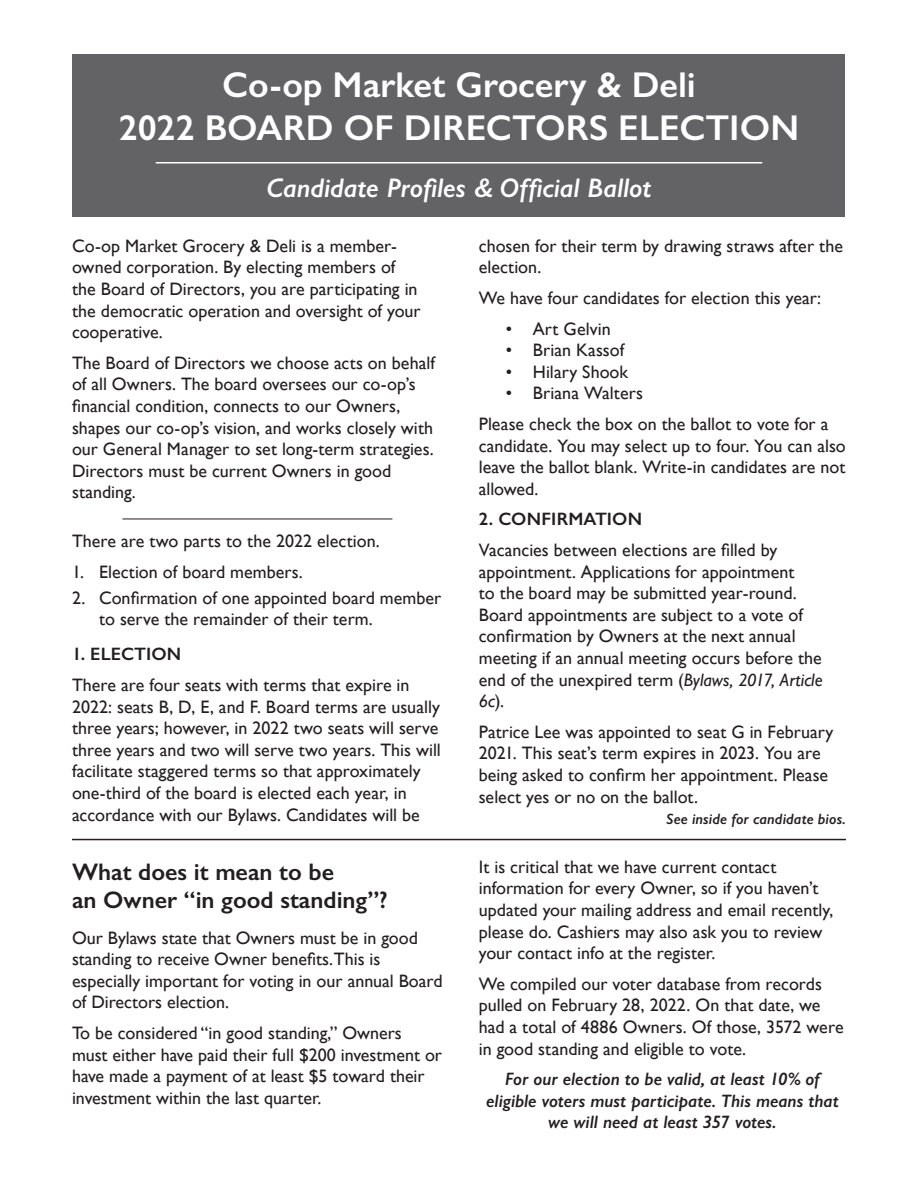
<style>
.page{position:relative;width:918px;height:1188px;background:#fff}
.page>*{position:absolute;margin:0;border:0;box-sizing:border-box;transform-origin:0 0}
.t1{font:600 36px/43.2px "Gill Sans";color:#fff;text-align:center}
.t2{font:italic 600 27px "Gill Sans";letter-spacing:-.005em;color:#fff}
.t3{font:600 24px/28.8px "Gill Sans";color:#231f20}
.t4{font:18px/21.6px "Gill Sans";color:#231f20}
.t5{font:italic 600 18px/21.6px "Gill Sans";color:#231f20;text-align:center}
.t6{font:600 18px "Gill Sans";letter-spacing:.005em;color:#231f20}
.t7{font:italic 600 15px "Gill Sans";letter-spacing:.005em;color:#231f20}
.s1{font-style:italic}
</style>
<div class="page">
<hr style="left:122px;top:519px;width:270px;height:1px;background:#231f20">
<div style="left:72px;top:54px;width:772px;height:162px;background:#636366"></div>
<hr style="left:156px;top:162px;width:606px;height:2px;background:#fff">
<hr style="left:72px;top:839px;width:774px;height:1px;background:#231f20">
<h1 class="t1" style="left:119px;top:63px;width:682px">Co-op Market Grocery &amp; Deli<br>2022 BOARD OF DIRECTORS ELECTION</h1>
<h2 class="t2" style="left:267px;top:171px;width:386px">Candidate Profiles &amp; Official Ballot</h2>
<p class="t4" style="left:479px;top:235px;width:366px">chosen for their term by drawing straws after the election.</p>
<p class="t4" style="left:479px;top:287px;width:344px">We have four candidates for election this year:</p>
<p class="t4" style="left:506px;top:318px;width:106px">• Art Gelvin</p>
<p class="t4" style="left:506px;top:339px;width:120px">• Brian Kassof</p>
<p class="t4" style="left:506px;top:361px;width:124px">• Hilary Shook</p>
<p class="t4" style="left:479px;top:378px;width:351px;line-height:30.6px;text-indent:27px">• Briana Walters<br>Please check the box on the ballot to vote for a</p>
<p class="t4" style="left:479px;top:435px;width:369px;text-align:justify">candidate. You may select up to four. You can also leave the ballot blank. Write-in candidates are not allowed.</p>
<p class="t6" style="left:479px;top:508px;width:165px">2. CONFIRMATION</p>
<p class="t4" style="left:479px;top:539px;width:345px">Vacancies between elections are filled by appointment. Applications for appointment<br>to the board may be submitted year-round.<br>Board appointments are subject to a vote of confirmation by Owners at the next annual meeting if an annual meeting occurs before the end of the unexpired term (<span class="s1">Bylaws, 2017, Article 6c</span>).</p>
<p class="t4" style="left:479px;top:721px;width:356px">Patrice Lee was appointed to seat G in February 2021. This seat’s term expires in 2023. You are being asked to confirm her appointment. Please select yes or no on the ballot.</p>
<p class="t7" style="left:666px;top:810px;width:181px">See inside for candidate bios.</p>
<h3 class="t3" style="left:72px;top:857px;width:317px">What does it mean to be<br>an Owner “in good standing”?</h3>
<p class="t4" style="left:72px;top:926px;width:372px">Our Bylaws state that Owners must be in good standing to receive Owner benefits.This is especially important for voting in our annual Board of Directors election.</p>
<p class="t4" style="left:72px;top:1022px;width:372px">To be considered “in good standing,” Owners<br>must either have paid their full $200 investment or have made a payment of at least $5 toward their investment within the last quarter.</p>
<p class="t4" style="left:72px;top:235px;width:350px">Co-op Market Grocery &amp; Deli is a member&shy;owned corporation. By electing members of the Board of Directors, you are participating in the democratic operation and oversight of your cooperative.</p>
<p class="t4" style="left:72px;top:352px;width:365px">The Board of Directors we choose acts on behalf of all Owners. The board oversees our co-op’s financial condition, connects to our Owners, shapes our co-op’s vision, and works closely with our General Manager to set long-term strategies.<br>Directors must be current Owners in good standing.</p>
<p class="t4" style="left:72px;top:530px;width:309px">There are two parts to the 2022 election.</p>
<p class="t4" style="left:72px;top:561px;width:232px">1. Election of board members.</p>
<p class="t4" style="left:99px;top:587px;width:344px;text-indent:-27px">2. Confirmation of one appointed board member to serve the remainder of their term.</p>
<p class="t6" style="left:72px;top:643px;width:111px">1. ELECTION</p>
<p class="t4" style="left:72px;top:674px;width:370px">There are four seats with terms that expire in 2022: seats B, D, E, and F. Board terms are usually three years; however, in 2022 two seats will serve three years and two will serve two years. This will facilitate staggered terms so that approximately one-third of the board is elected each year, in accordance with our Bylaws. Candidates will be</p>
<p class="t4" style="left:479px;top:856px;width:356px">It is critical that we have current contact information for every Owner, so if you haven’t updated your mailing address and email recently, please do. Cashiers may also ask you to review your contact info at the register.</p>
<p class="t4" style="left:479px;top:973px;width:366px">We compiled our voter database from records pulled on February 28, 2022. On that date, we had a total of 4886 Owners. Of those, 3572 were in good standing and eligible to vote.</p>
<p class="t5" style="left:486px;top:1068px;width:354px">For our election to be valid, at least 10% of eligible voters must participate. This means that we will need at least 357 votes.</p>
</div>
